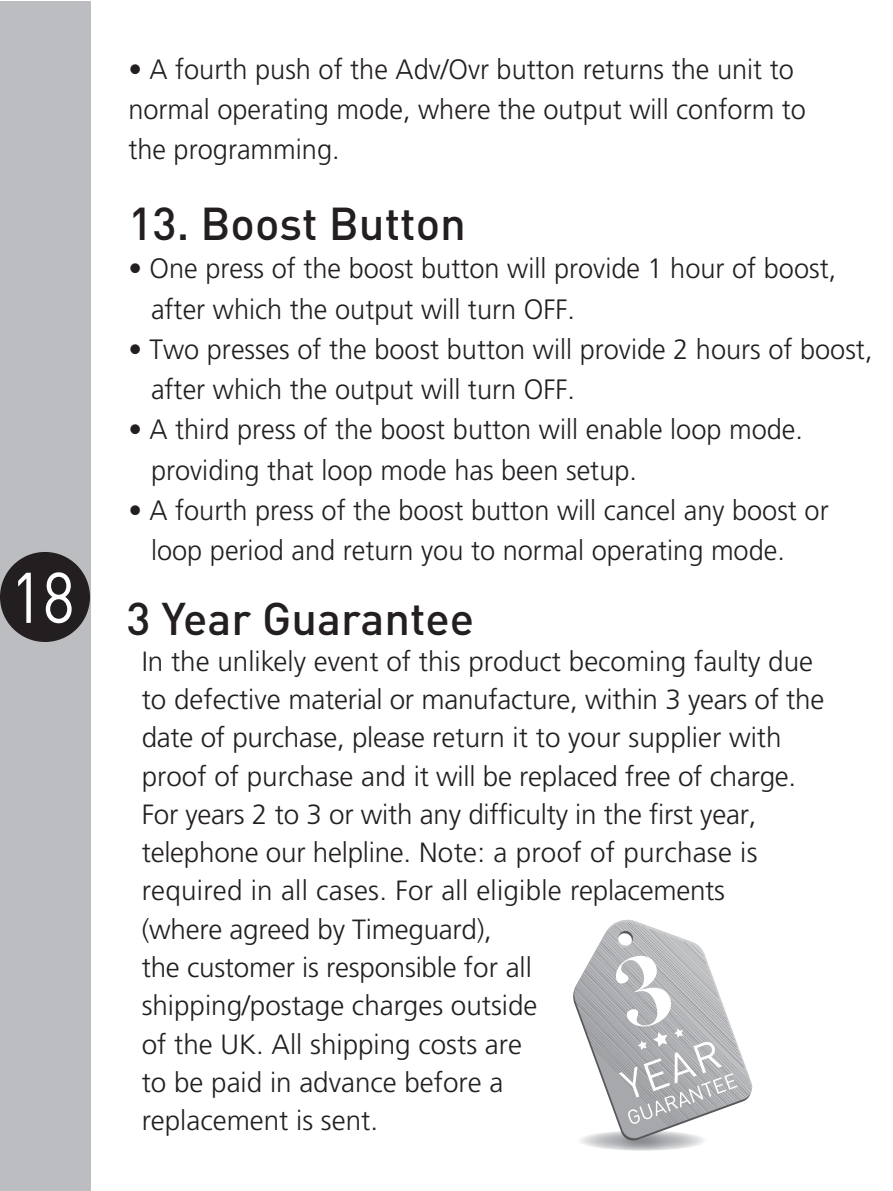
<style>
.page{position:relative;width:893px;height:1191px;background:#fff}
.page>*{position:absolute;margin:0;border:0;box-sizing:border-box;transform-origin:0 0}
.t1{font:70.35px "DINOT";color:#fff;scale:.87 1}
.t2{font:500 45.5px "DINOT";color:#231f20}
.t3{font:500 45.15px "DINOT";color:#231f20}
.t4{font:28px/40.2px "Frutiger LT 45 Lt";color:#231f20}
.t5{font:27.65px/38.1px "Frutiger LT 45 Lt";color:#231f20}
</style>
<div class="page">
<div style="left:0;top:1px;width:90px;height:1190px;background:#bcbdc0"></div>
<div style="left:0;top:552px;width:90px;height:90px;background:#231f20;border-radius:50%"></div>
<svg style="left:573px;top:919px;width:180px;height:223px"></svg>
<p class="t4" style="left:128px;top:49px;width:679px">• A fourth push of the Adv/Ovr button returns the unit to normal operating mode, where the output will conform to the programming.</p>
<h2 class="t2" style="left:128px;top:194px;width:339px">13. Boost Button</h2>
<p class="t4" style="left:151px;top:249px;width:687px;text-indent:-23px">• One press of the boost button will provide 1 hour of boost, after which the output will turn OFF.</p>
<p class="t4" style="left:151px;top:329px;width:723px;text-indent:-23px">• Two presses of the boost button will provide 2 hours of boost, after which the output will turn OFF.</p>
<p class="t4" style="left:151px;top:410px;width:654px;text-indent:-23px">• A third press of the boost button will enable loop mode. providing that loop mode has been setup.</p>
<p class="t4" style="left:151px;top:490px;width:679px;text-indent:-23px">• A fourth press of the boost button will cancel any boost or loop period and return you to normal operating mode.</p>
<h1 class="t1" style="left:10px;top:553px;width:75px">18</h1>
<h3 class="t3" style="left:43px;top:590px;width:433px"><sup>4</sup> 3 Year Guarantee</h3>
<p class="t5" style="left:142px;top:642px;width:684px">In the unlikely event of this product becoming faulty due to defective material or manufacture, within 3 years of the date of purchase, please return it to your supplier with proof of purchase and it will be replaced free of charge.<br>For years 2 to 3 or with any difficulty in the first year, telephone our helpline. Note: a proof of purchase is required in all cases. For all eligible replacements<br>(where agreed by Timeguard),<br>the customer is responsible for all<br>shipping/postage charges outside<br>of the UK. All shipping costs are<br>to be paid in advance before a<br>replacement is sent.</p>
</div>
